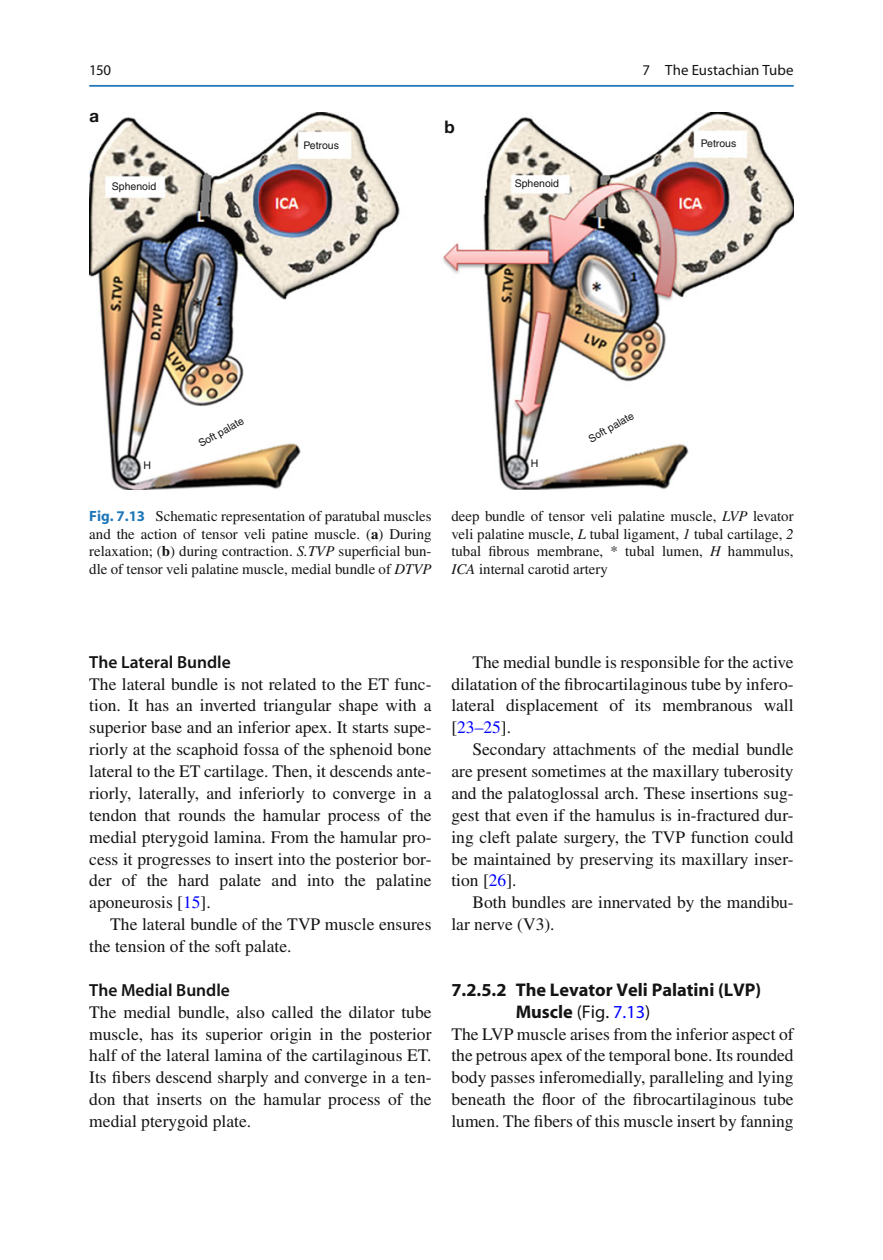
<style>
.page{position:relative;width:883px;height:1260px;background:#fff}
.page>*{position:absolute;margin:0;border:0;box-sizing:border-box;transform-origin:0 0}
.t1{font:700 18.38px/21.9px "Myriad";color:#131413}
.t2{font:17.5px/21.9px "Times";color:#131413;text-align:justify}
.t3{font:600 17.5px "Myriad";color:#131413}
.t4{font:700 17.5px "Helvetica";color:#131413}
.t5{font:14.88px/17.5px "Times";color:#131413;text-align:justify}
.t6{font:14.88px "Myriad";color:#131413}
.t7{font:10.5px "Helvetica";color:#131413}
.s1{font-family:"Myriad";font-weight:700;color:#1f77b9}
.s2{font-weight:700}
.s3{font-style:italic}
.s4{color:#00f}
.s5{font-weight:400}
.s6{font-weight:400;color:#00f}
</style>
<div class="page">
<hr style="left:89px;top:85px;width:705px;height:2px;background:#1f77b9">
<img style="left:89px;top:112px;width:705px;height:378px">
<p class="t6" style="left:89px;top:64px;width:23px">150</p>
<p class="t6" style="left:643px;top:64px;width:153px">7 The Eustachian Tube</p>
<p class="t4" style="left:89px;top:106px;width:11px">a</p>
<p class="t4" style="left:445px;top:117px;width:12px">b</p>
<p class="t7" style="left:303px;top:142px;width:37px">Petrous</p>
<p class="t7" style="left:701px;top:140px;width:37px">Petrous</p>
<p class="t7" style="left:112px;top:183px;width:46px">Sphenoid</p>
<p class="t7" style="left:515px;top:180px;width:46px">Sphenoid</p>
<p class="t7" style="left:197px;top:441px;width:52px;rotate:-29deg">Soft palate</p>
<p class="t7" style="left:143px;top:461px;width:9px">H</p>
<p class="t7" style="left:531px;top:460px;width:9px">H</p>
<p class="t7" style="left:587px;top:436px;width:52px;rotate:-29deg">Soft palate</p>
<p class="t5" style="left:89px;top:509px;width:344px"><span class="s1">Fig. 7.13</span> Schematic representation of paratubal muscles and the action of tensor veli patine muscle. ( <span class="s2">a</span> ) During relaxation; ( <span class="s2">b</span> ) during contraction. <span class="s3">S.TVP</span> super fi cial bun&shy;dle of tensor veli palatine muscle, medial bundle of <span class="s3">DTVP</span></p>
<p class="t5" style="left:451px;top:509px;width:344px">deep bundle of tensor veli palatine muscle, <span class="s3">LVP</span> levator veli palatine muscle, <span class="s3">L</span> tubal ligament, <span class="s3">1</span> tubal cartilage, <span class="s3">2 </span>tubal fi brous membrane, * tubal lumen, <span class="s3">H</span> hammulus, <span class="s3">ICA</span> internal carotid artery</p>
<p class="t3" style="left:89px;top:655px;width:143px">The Lateral Bundle</p>
<p class="t2" style="left:89px;top:674px;width:344px">The lateral bundle is not related to the ET func&shy;tion. It has an inverted triangular shape with a superior base and an inferior apex. It starts supe&shy;riorly at the scaphoid fossa of the sphenoid bone lateral to the ET cartilage. Then, it descends ante&shy;riorly, laterally, and inferiorly to converge in a tendon that rounds the hamular process of the medial pterygoid lamina. From the hamular pro&shy;cess it progresses to insert into the posterior bor&shy;der of the hard palate and into the palatine aponeurosis [ <span class="s4">15</span> ] .</p>
<p class="t2" style="left:89px;top:915px;width:344px;text-indent:21px">The lateral bundle of the TVP muscle ensures the tension of the soft palate.</p>
<p class="t3" style="left:89px;top:983px;width:142px">The Medial Bundle</p>
<p class="t2" style="left:89px;top:1003px;width:344px">The medial bundle, also called the dilator tube muscle, has its superior origin in the posterior half of the lateral lamina of the cartilaginous ET.<br>Its fi bers descend sharply and converge in a ten&shy;don that inserts on the hamular process of the medial pterygoid plate.</p>
<p class="t2" style="left:451px;top:653px;width:344px;text-indent:21px">The medial bundle is responsible for the active dilatation of the fi brocartilaginous tube by infero&shy;lateral displacement of its membranous wall [ <span class="s4">23–25</span> ] .</p>
<p class="t2" style="left:451px;top:740px;width:344px;text-indent:21px">Secondary attachments of the medial bundle are present sometimes at the maxillary tuberosity and the palatoglossal arch. These insertions sug&shy;gest that even if the hamulus is in-fractured dur&shy;ing cleft palate surgery, the TVP function could be maintained by preserving its maxillary inser&shy;tion [ <span class="s4">26</span> ] .</p>
<p class="t2" style="left:451px;top:893px;width:344px;text-indent:21px">Both bundles are innervated by the mandibu&shy;lar nerve (V3).</p>
<p class="t1" style="left:516px;top:980px;width:247px;text-indent:-64px">7.2.5.2 The Levator Veli Palatini (LVP)<br>Muscle <span class="s5">(Fig.</span> <span class="s6">7.13</span> <span class="s5">)</span></p>
<p class="t2" style="left:451px;top:1024px;width:344px">The LVP muscle arises from the inferior aspect of the petrous apex of the temporal bone. Its rounded body passes inferomedially, paralleling and lying beneath the fl oor of the fi brocartilaginous tube lumen. The fi bers of this muscle insert by fanning</p>
</div>
